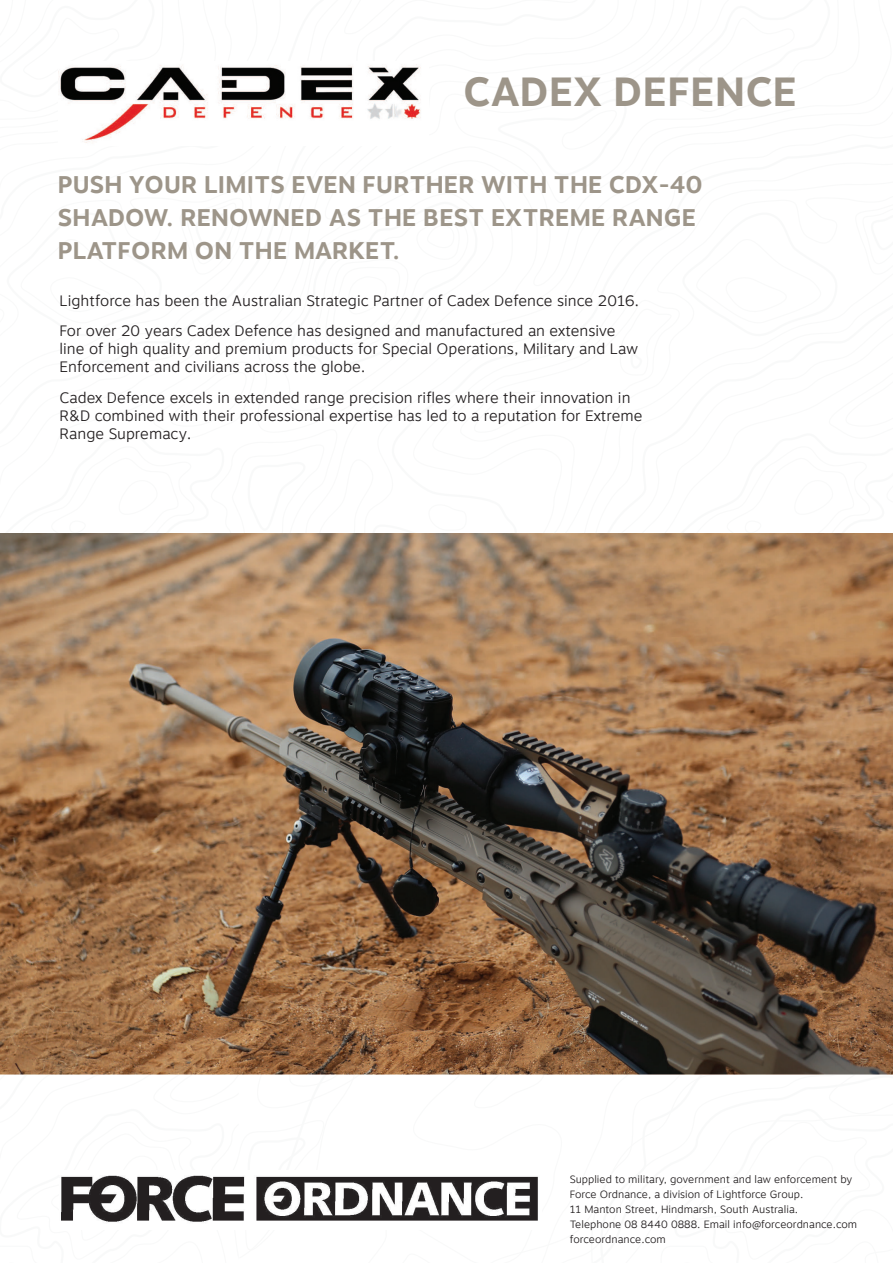
<style>
.page{position:relative;width:893px;height:1263px;background:#fff}
.page>*{position:absolute;margin:0;border:0;box-sizing:border-box;transform-origin:0 0}
.t1{font:700 40.5px "Motiva Sans";letter-spacing:.01em;color:#9d9589}
.Subheading{font:700 24px/33px "Motiva Sans";letter-spacing:.01em;color:#9d9589}
.Paragraph{font:300 15px/18px "Motiva Sans";color:#231f20}
.Footer_text{font:300 10.5px/15px "Motiva Sans";color:#231f20}
</style>
<div class="page">
<img style="left:58px;top:64px;width:363px;height:79px">
<img style="left:0;top:533px;width:893px;height:542px">
<img style="left:61px;top:1175px;width:477px;height:47px">
<h1 class="t1" style="left:463px;top:62px;width:336px">CADEX DEFENCE</h1>
<p class="Subheading" style="left:58px;top:168px;width:646px">PUSH YOUR LIMITS EVEN FURTHER WITH THE CDX-40<br>SHADOW. RENOWNED AS THE BEST EXTREME RANGE<br>PLATFORM ON THE MARKET.</p>
<p class="Paragraph" style="left:60px;top:291px;width:581px">Lightforce has been the Australian Strategic Partner of Cadex Defence since 2016.</p>
<p class="Paragraph" style="left:60px;top:322px;width:580px">For over 20 years Cadex Defence has designed and manufactured an extensive line of high quality and premium products for Special Operations, Military and Law<br>Enforcement and civilians across the globe.</p>
<p class="Paragraph" style="left:60px;top:389px;width:585px">Cadex Defence excels in extended range precision rifles where their innovation in<br>R&amp;D combined with their professional expertise has led to a reputation for Extreme<br>Range Supremacy.</p>
<p class="Footer_text" style="left:570px;top:1172px;width:284px">Supplied to military, government and law enforcement by<br>Force Ordnance, a division of Lightforce Group.</p>
<p class="Footer_text" style="left:570px;top:1202px;width:289px">11 Manton Street, Hindmarsh, South Australia.<br>Telephone 08 8440 0888. Email info@forceordnance.com</p>
<p class="Footer_text" style="left:570px;top:1232px;width:98px">forceordnance.com</p>
</div>
